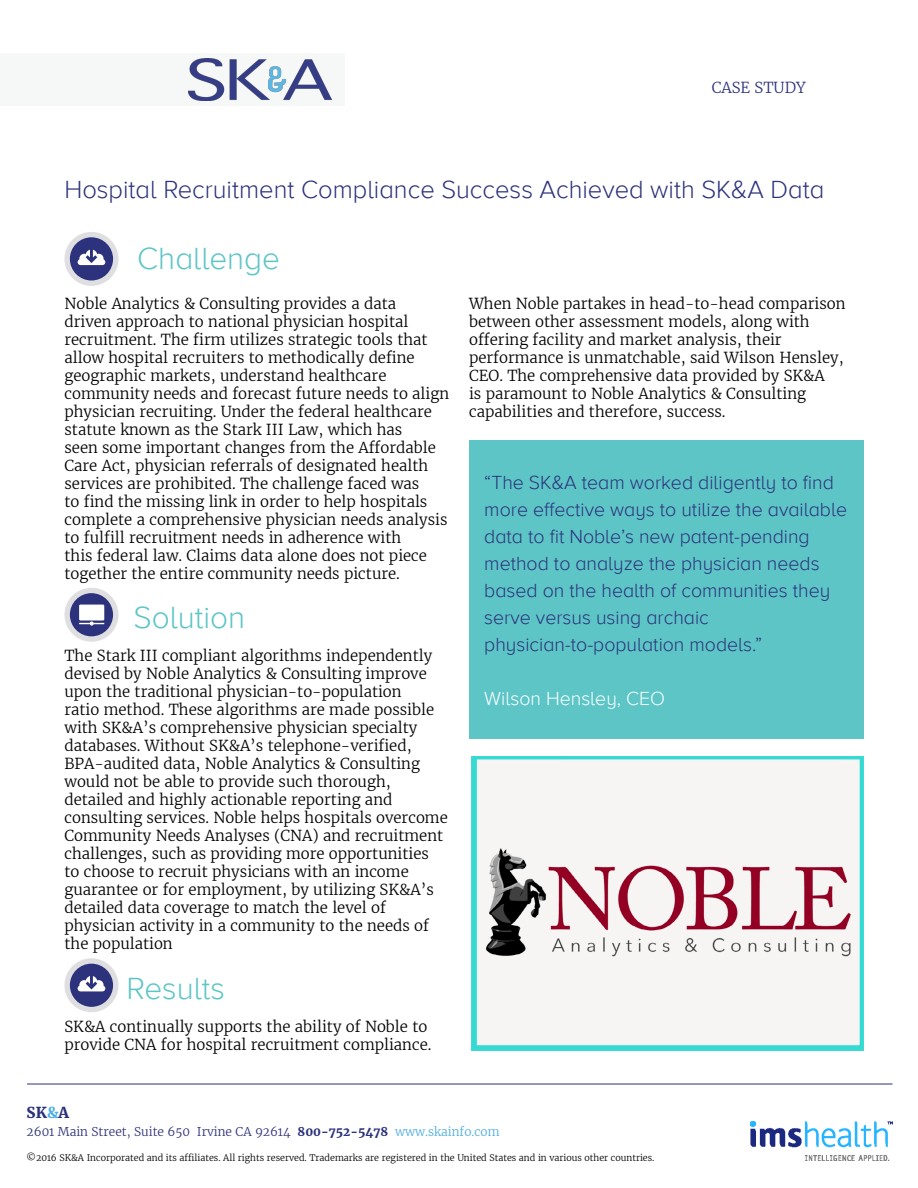
<style>
.page{position:relative;width:918px;height:1188px;background:#fff}
.page>*{position:absolute;margin:0;border:0;box-sizing:border-box;transform-origin:0 0}
.t1{font:300 31.5px "Proxima Nova A";color:#5dc5c6}
.t2{font:300 25.5px "Proxima Nova A";color:#2c327b}
.t3{font:300 19.5px/27px "Proxima Nova A";color:#2c327b}
.t4{font:300 19.5px "Proxima Nova A";color:#fff}
.t5{font:300 15px/18px "Merriweather";color:#000}
.t6{font:300 15px "Merriweather";color:#2c327b}
.t7{font:700 15px "Merriweather";color:#2c327b}
.t8{font:300 12px "Merriweather";color:#2c327b}
.t9{font:300 9px "Merriweather";color:#000}
.s1{color:#4daee2}
.s2{font-weight:700}
</style>
<div class="page">
<hr style="left:27px;top:1084px;width:865px;height:1px;background:#2c327b">
<img style="left:751px;top:1121px;width:141px;height:40px">
<div style="left:0;top:53px;width:345px;height:53px;background:#f5f6f6"></div>
<div style="left:469px;top:440px;width:395px;height:298px;background:#5dc5c6"></div>
<div style="left:64px;top:232px;width:54px;height:54px;background:#dfdfe1;border-radius:50%"></div>
<div style="left:64px;top:958px;width:54px;height:54px;background:#dfdfe1;border-radius:50%"></div>
<div style="left:70px;top:237px;width:43px;height:43px;background:#2c327b;border-radius:50%"></div>
<div style="left:70px;top:964px;width:43px;height:43px;background:#2c327b;border-radius:50%"></div>
<svg style="left:78px;top:250px;width:27px;height:15px"></svg>
<svg style="left:78px;top:976px;width:27px;height:15px"></svg>
<div style="left:64px;top:588px;width:54px;height:54px;background:#dfdfe1;border-radius:50%"></div>
<div style="left:70px;top:593px;width:43px;height:43px;background:#2c327b;border-radius:50%"></div>
<svg style="left:79px;top:605px;width:25px;height:21px"></svg>
<img style="left:189px;top:58px;width:143px;height:42px">
<img style="left:471px;top:756px;width:393px;height:294px">
<p class="t6" style="left:712px;top:78px;width:95px">CASE STUDY</p>
<h2 class="t2" style="left:64px;top:175px;width:761px">Hospital Recruitment Compliance Success Achieved with SK&amp;A Data</h2>
<h1 class="t1" style="left:137px;top:241px;width:144px">Challenge</h1>
<p class="t5" style="left:64px;top:294px;width:386px">Noble Analytics &amp; Consulting provides a data<br>driven approach to national physician hospital recruitment. The firm utilizes strategic tools that allow hospital recruiters to methodically define geographic markets, understand healthcare community needs and forecast future needs to align physician recruiting. Under the federal healthcare statute known as the Stark III Law, which has<br>seen some important changes from the Affordable Care Act, physician referrals of designated health services are prohibited. The challenge faced was<br>to find the missing link in order to help hospitals complete a comprehensive physician needs analysis to fulfill recruitment needs in adherence with<br>this federal law. Claims data alone does not piece together the entire community needs picture.</p>
<h1 class="t1" style="left:133px;top:600px;width:113px">Solution</h1>
<p class="t5" style="left:64px;top:647px;width:385px">The Stark III compliant algorithms independently devised by Noble Analytics &amp; Consulting improve upon the traditional physician-to-population<br>ratio method. These algorithms are made possible with SK&amp;A’s comprehensive physician specialty databases. Without SK&amp;A’s telephone-verified, BPA-audited data, Noble Analytics &amp; Consulting would not be able to provide such thorough, detailed and highly actionable reporting and consulting services. Noble helps hospitals overcome Community Needs Analyses (CNA) and recruitment challenges, such as providing more opportunities<br>to choose to recruit physicians with an income guarantee or for employment, by utilizing SK&amp;A’s detailed data coverage to match the level of physician activity in a community to the needs of the population</p>
<h1 class="t1" style="left:127px;top:970px;width:100px">Results</h1>
<p class="t5" style="left:64px;top:1017px;width:369px">SK&amp;A continually supports the ability of Noble to provide CNA for hospital recruitment compliance.</p>
<p class="t5" style="left:469px;top:294px;width:378px">When Noble partakes in head-to-head comparison between other assessment models, along with offering facility and market analysis, their performance is unmatchable, said Wilson Hensley, CEO. The comprehensive data provided by SK&amp;A<br>is paramount to Noble Analytics &amp; Consulting capabilities and therefore, success.</p>
<p class="t3" style="left:484px;top:469px;width:364px">“The SK&amp;A team worked diligently to find more effective ways to utilize the available data to fit Noble’s new patent-pending method to analyze the physician needs based on the health of communities they serve versus using archaic physician-to-population models.”</p>
<h3 class="t4" style="left:484px;top:687px;width:182px">Wilson Hensley, CEO</h3>
<p class="t7" style="left:27px;top:1103px;width:44px">SK<span class="s1">&amp;</span>A</p>
<p class="t8" style="left:27px;top:1124px;width:474px">2601 Main Street, Suite 650 Irvine CA 92614 <span class="s2">800-752-5478</span> <span class="s1">www.skainfo.com</span></p>
<p class="t9" style="left:27px;top:1153px;width:629px">©2016 SK&amp;A Incorporated and its affiliates. All rights reserved. Trademarks are registered in the United States and in various other countries.</p>
</div>
